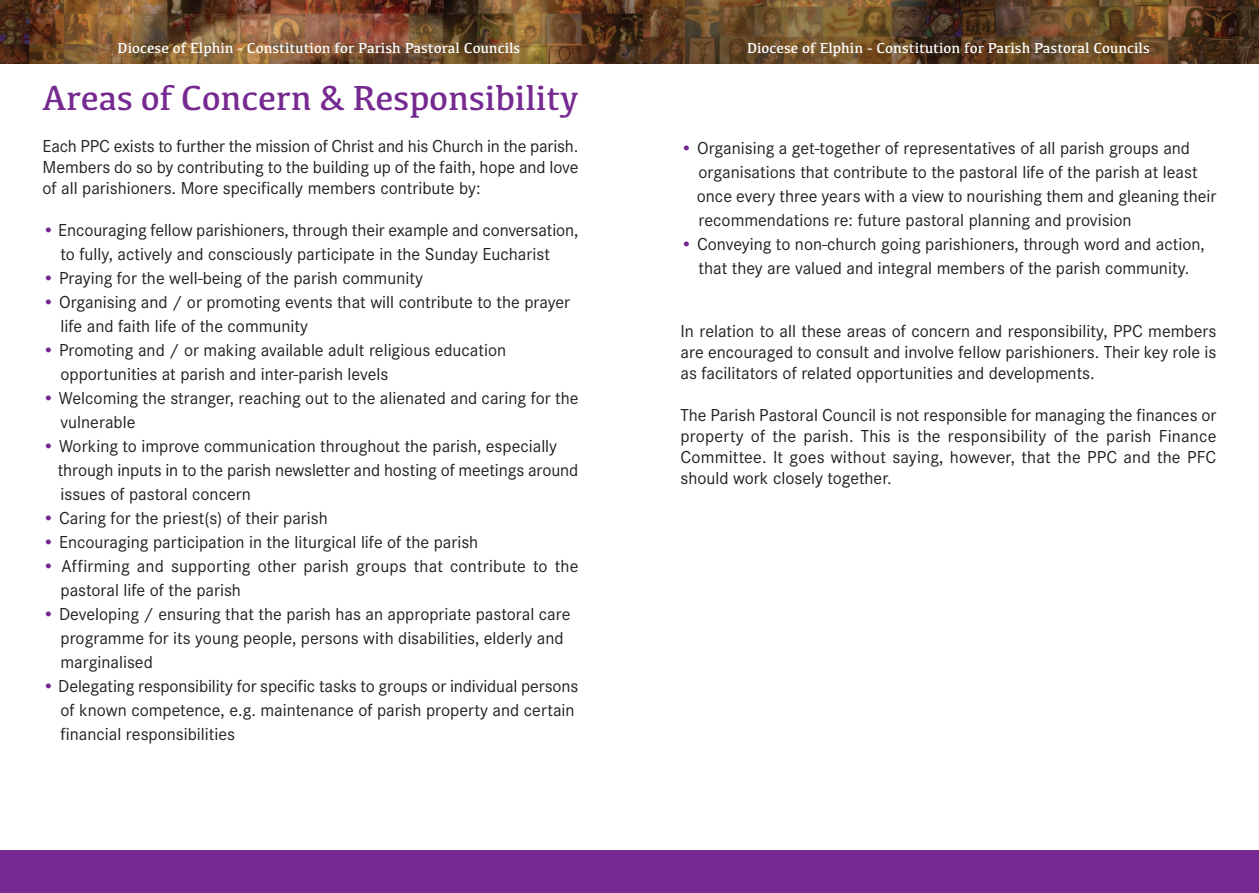
<style>
.page{position:relative;width:1259px;height:893px;background:#fff}
.page>*{position:absolute;margin:0;border:0;box-sizing:border-box;transform-origin:0 0}
.t1{font:36px "Kefa";letter-spacing:-.005em;color:#762a91}
.t2{font:18px/24px "Corporate S";color:#231f20}
.t3{font:15px "Kefa";color:#fff}
.s1{color:#762a91}
</style>
<div class="page">
<img style="left:642px;top:0;width:617px;height:64px">
<div style="left:629px;top:850px;width:630px;height:43px;background:#762a91"></div>
<img style="left:0;top:0;width:642px;height:64px">
<div style="left:0;top:850px;width:642px;height:43px;background:#762a91"></div>
<p class="t3" style="left:118px;top:39px;width:404px">Diocese of Elphin - Constitution for Parish Pastoral Councils</p>
<p class="t3" style="left:747px;top:39px;width:404px">Diocese of Elphin - Constitution for Parish Pastoral Councils</p>
<h1 class="t1" style="left:43px;top:77px;width:537px">Areas of Concern &amp; Responsibility</h1>
<p class="t2" style="left:43px;top:135px;width:537px;line-height:21px;text-align:justify">Each PPC exists to further the mission of Christ and his Church in the parish.<br>Members do so by contributing to the building up of the faith, hope and love of all parishioners. More specifically members contribute by:</p>
<p class="t2" style="left:43px;top:218px;width:537px;text-align:center"><span class="s1">•</span> Encouraging fellow parishioners, through their example and conversation, to fully, actively and consciously participate in the Sunday Eucharist</p>
<p class="t2" style="left:43px;top:266px;width:382px"><span class="s1">•</span> Praying for the well-being of the parish community</p>
<p class="t2" style="left:61px;top:290px;width:511px;text-indent:-18px"><span class="s1">•</span> Organising and / or promoting events that will contribute to the prayer life and faith life of the community</p>
<p class="t2" style="left:61px;top:338px;width:447px;text-indent:-18px"><span class="s1">•</span> Promoting and / or making available adult religious education opportunities at parish and inter-parish levels</p>
<p class="t2" style="left:61px;top:386px;width:519px;text-indent:-18px"><span class="s1">•</span> Welcoming the stranger, reaching out to the alienated and caring for the vulnerable</p>
<p class="t2" style="left:58px;top:434px;width:522px;text-indent:-15px"><span class="s1">•</span> Working to improve communication throughout the parish, especially through inputs in to the parish newsletter and hosting of meetings around issues of pastoral concern</p>
<p class="t2" style="left:43px;top:506px;width:287px"><span class="s1">•</span> Caring for the priest(s) of their parish</p>
<p class="t2" style="left:43px;top:530px;width:437px"><span class="s1">•</span> Encouraging participation in the liturgical life of the parish</p>
<p class="t2" style="left:61px;top:554px;width:519px;text-indent:-18px"><span class="s1">•</span> Affirming and supporting other parish groups that contribute to the pastoral life of the parish</p>
<p class="t2" style="left:61px;top:602px;width:511px;text-indent:-18px"><span class="s1">•</span> Developing / ensuring that the parish has an appropriate pastoral care programme for its young people, persons with disabilities, elderly and marginalised</p>
<p class="t2" style="left:61px;top:674px;width:519px;text-indent:-18px"><span class="s1">•</span> Delegating responsibility for specific tasks to groups or individual persons of known competence, e.g. maintenance of parish property and certain financial responsibilities</p>
<p class="t2" style="left:697px;top:136px;width:521px;text-indent:-16px"><span class="s1">•</span> Organising a get-together of representatives of all parish groups and organisations that contribute to the pastoral life of the parish at least once every three years with a view to nourishing them and gleaning their recommendations re: future pastoral planning and provision</p>
<p class="t2" style="left:680px;top:232px;width:526px;text-align:center"><span class="s1">•</span> Conveying to non-church going parishioners, through word and action, that they are valued and integral members of the parish community.</p>
<p class="t2" style="left:680px;top:320px;width:537px;line-height:21px;text-align:justify">In relation to all these areas of concern and responsibility, PPC members are encouraged to consult and involve fellow parishioners. Their key role is as facilitators of related opportunities and developments.</p>
<p class="t2" style="left:680px;top:404px;width:537px;line-height:21px;text-align:justify">The Parish Pastoral Council is not responsible for managing the finances or property of the parish. This is the responsibility of the parish Finance Committee. It goes without saying, however, that the PPC and the PFC should work closely together.</p>
</div>
